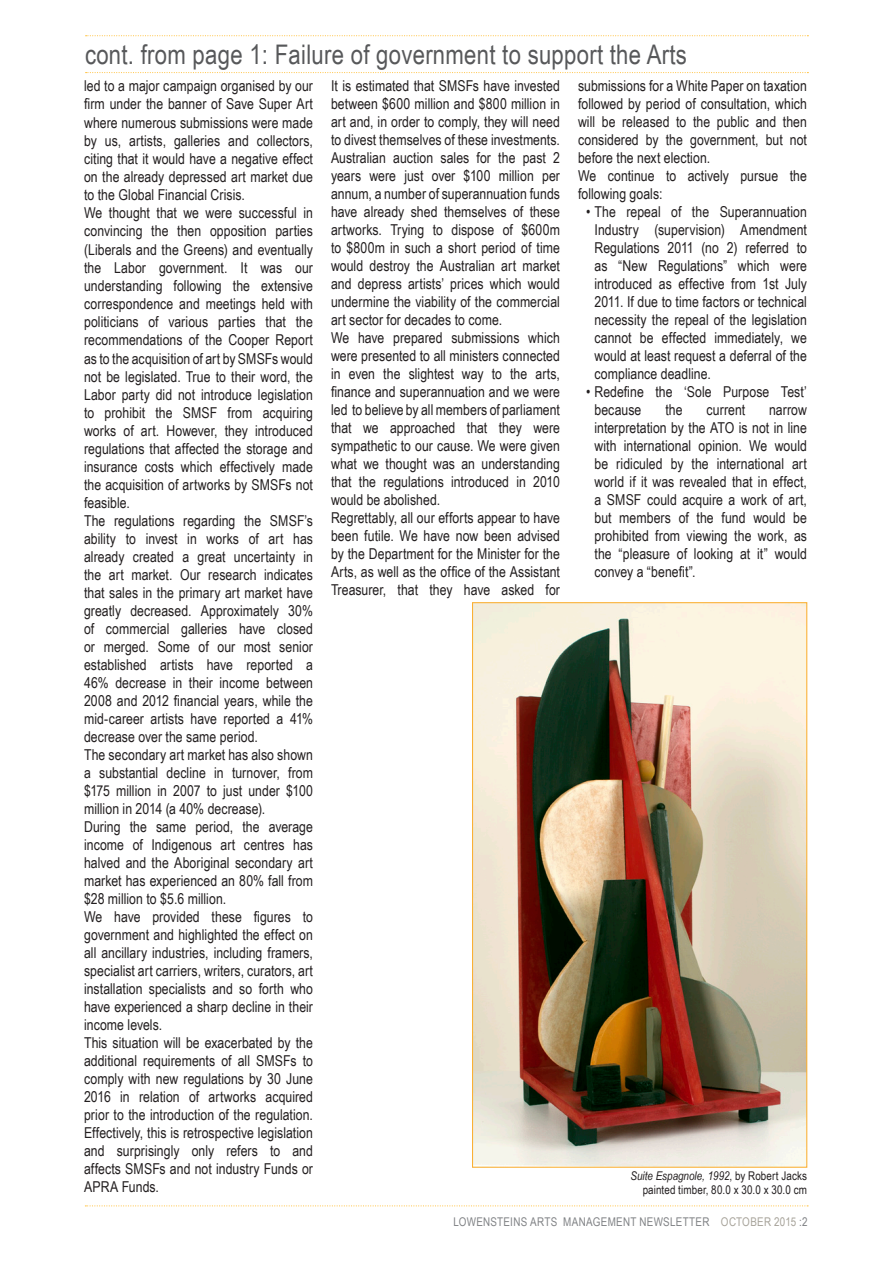
<style>
.page{position:relative;width:893px;height:1263px;background:#fff}
.page>*{position:absolute;margin:0;border:0;box-sizing:border-box;transform-origin:0 0}
.NumberStyles{font:27px "Arial Narrow";letter-spacing:.01em;color:#57585a}
.Justified{font:15px/18px "Arial Narrow";letter-spacing:.005em;color:#231f20;text-align:justify}
.t1{font:12px/14.4px "Arial Narrow";letter-spacing:.01em;color:#231f20;text-align:right}
.t2{font:12px "Arial Narrow";letter-spacing:.025em;color:#808285}
.s1{font-style:italic}
.s2{color:#a7a39a}
</style>
<div class="page">
<svg style="left:85px;top:1205px;width:723px;height:1px"></svg>
<svg style="left:86px;top:35px;width:722px;height:1px"></svg>
<svg style="left:86px;top:72px;width:722px;height:1px"></svg>
<img style="left:474px;top:604px;width:331px;height:562px">
<p class="NumberStyles" style="left:85px;top:35px;width:603px">cont. from page 1: Failure of government to support the Arts</p>
<p class="Justified" style="left:84px;top:76px;width:230px">led to a major campaign organised by our firm under the banner of Save Super Art where numerous submissions were made by us, artists, galleries and collectors, citing that it would have a negative effect on the already depressed art market due to the Global Financial Crisis.</p>
<p class="Justified" style="left:84px;top:203px;width:230px">We thought that we were successful in convincing the then opposition parties (Liberals and the Greens) and eventually the Labor government. It was our understanding following the extensive correspondence and meetings held with politicians of various parties that the recommendations of the Cooper Report as to the acquisition of art by SMSFs would not be legislated. True to their word, the Labor party did not introduce legislation to prohibit the SMSF from acquiring works of art. However, they introduced regulations that affected the storage and insurance costs which effectively made the acquisition of artworks by SMSFs not feasible.</p>
<p class="Justified" style="left:84px;top:511px;width:230px">The regulations regarding the SMSF’s ability to invest in works of art has already created a great uncertainty in the art market. Our research indicates that sales in the primary art market have greatly decreased. Approximately 30% of commercial galleries have closed or merged. Some of our most senior established artists have reported a 46% decrease in their income between 2008 and 2012 financial years, while the mid-career artists have reported a 41% decrease over the same period.</p>
<p class="Justified" style="left:84px;top:745px;width:230px">The secondary art market has also shown a substantial decline in turnover, from $175 million in 2007 to just under $100 million in 2014 (a 40% decrease).</p>
<p class="Justified" style="left:84px;top:817px;width:230px">During the same period, the average income of Indigenous art centres has halved and the Aboriginal secondary art market has experienced an 80% fall from $28 million to $5.6 million.</p>
<p class="Justified" style="left:84px;top:907px;width:230px">We have provided these figures to government and highlighted the effect on all ancillary industries, including framers, specialist art carriers, writers, curators, art installation specialists and so forth who have experienced a sharp decline in their income levels.</p>
<p class="Justified" style="left:84px;top:1033px;width:230px">This situation will be exacerbated by the additional requirements of all SMSFs to comply with new regulations by 30 June 2016 in relation of artworks acquired prior to the introduction of the regulation.<br>Effectively, this is retrospective legislation and surprisingly only refers to and affects SMSFs and not industry Funds or APRA Funds.</p>
<p class="Justified" style="left:331px;top:76px;width:230px">It is estimated that SMSFs have invested between $600 million and $800 million in art and, in order to comply, they will need to divest themselves of these investments.<br>Australian auction sales for the past 2 years were just over $100 million per annum, a number of superannuation funds have already shed themselves of these artworks. Trying to dispose of $600m to $800m in such a short period of time would destroy the Australian art market and depress artists’ prices which would undermine the viability of the commercial art sector for decades to come.</p>
<p class="Justified" style="left:331px;top:328px;width:230px">We have prepared submissions which were presented to all ministers connected in even the slightest way to the arts, finance and superannuation and we were led to believe by all members of parliament that we approached that they were sympathetic to our cause. We were given what we thought was an understanding that the regulations introduced in 2010 would be abolished.</p>
<p class="Justified" style="left:331px;top:508px;width:230px">Regrettably, all our efforts appear to have been futile. We have now been advised by the Department for the Minister for the Arts, as well as the office of the Assistant Treasurer, that they have asked for</p>
<p class="Justified" style="left:578px;top:76px;width:230px">submissions for a White Paper on taxation followed by period of consultation, which will be released to the public and then considered by the government, but not before the next election.</p>
<p class="Justified" style="left:578px;top:166px;width:230px">We continue to actively pursue the following goals:</p>
<p class="Justified" style="left:594px;top:202px;width:214px;text-indent:-9px">• The repeal of the Superannuation Industry (supervision) Amendment Regulations 2011 (no 2) referred to as “New Regulations” which were introduced as effective from 1st July 2011. If due to time factors or technical necessity the repeal of the legislation cannot be effected immediately, we would at least request a deferral of the compliance deadline.</p>
<p class="Justified" style="left:594px;top:382px;width:214px;text-indent:-9px">• Redefine the ‘Sole Purpose Test’ because</p>
<p class="Justified" style="left:665px;top:400px;width:19px">the</p>
<p class="Justified" style="left:707px;top:400px;width:40px">current</p>
<p class="Justified" style="left:594px;top:400px;width:214px;text-indent:175px">narrow interpretation by the ATO is not in line with international opinion. We would be ridiculed by the international art world if it was revealed that in effect, a SMSF could acquire a work of art, but members of the fund would be prohibited from viewing the work, as the “pleasure of looking at it” would convey a “benefit”.</p>
<p class="t1" style="left:631px;top:1168px;width:178px"><span class="s1">Suite Espagnole, 1992</span>, by Robert Jacks painted timber, 80.0 x 30.0 x 30.0 cm</p>
<p class="t2" style="left:454px;top:1212px;width:355px">LOWENSTEINS ARTS MANAGEMENT NEWSLETTER <span class="s2">OCTOBER 2015</span> :2</p>
</div>
